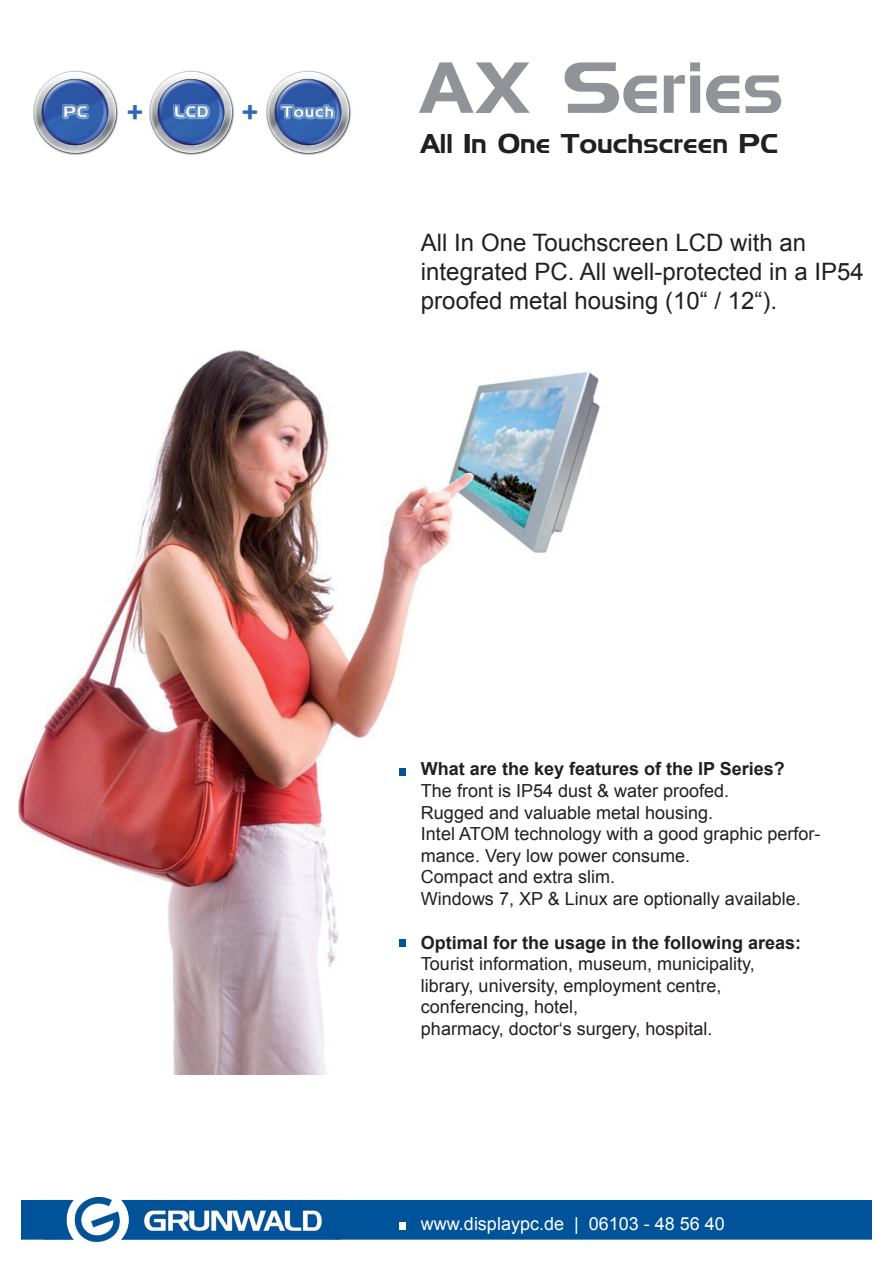
<style>
.page{position:relative;width:893px;height:1263px;background:#fff}
.page>*{position:absolute;margin:0;border:0;box-sizing:border-box;transform-origin:0 0}
.t1{font:72px "Denmark";color:#919398}
.t2{font:27px "Denmark";color:#231f20}
.t3{font:27px "Denmark";color:#2d68b3}
.t4{font:24px/28.8px "Arial";color:#231f20}
.t5{font:18px/21.6px "Arial";color:#231f20}
.t6{font:700 18px "Arial";color:#231f20}
.t7{font:18px "Arial";color:#fff}
</style>
<div class="page">
<img style="left:18px;top:350px;width:582px;height:724px">
<img style="left:21px;top:1197px;width:851px;height:44px">
<div style="left:399px;top:1222px;width:7px;height:7px;background:#fff"></div>
<div style="left:399px;top:768px;width:7px;height:7px;background:#015399"></div>
<div style="left:399px;top:939px;width:7px;height:7px;background:#015399"></div>
<img style="left:33px;top:70px;width:85px;height:85px">
<img style="left:266px;top:70px;width:85px;height:85px">
<img style="left:149px;top:70px;width:85px;height:85px">
<h2 class="t3" style="left:127px;top:95px;width:17px">+</h2>
<h2 class="t3" style="left:242px;top:95px;width:17px">+</h2>
<h1 class="t1" style="left:421px;top:44px;width:364px">AX Series</h1>
<h2 class="t2" style="left:421px;top:127px;width:358px">All In One Touchscreen PC</h2>
<h3 class="t4" style="left:421px;top:229px;width:444px">All In One Touchscreen LCD with an integrated PC. All well-protected in a IP54 proofed metal housing (10“ / 12“).</h3>
<p class="t6" style="left:421px;top:757px;width:365px">What are the key features of the IP Series?</p>
<p class="t5" style="left:421px;top:780px;width:401px">The front is IP54 dust &amp; water proofed.<br>Rugged and valuable metal housing.<br>Intel ATOM technology with a good graphic perfor&shy;mance. Very low power consume.<br>Compact and extra slim.<br>Windows 7, XP &amp; Linux are optionally available.</p>
<p class="t6" style="left:421px;top:930px;width:382px">Optimal for the usage in the following areas:</p>
<p class="t5" style="left:421px;top:953px;width:335px">Tourist information, museum, municipality, library, university, employment centre, conferencing, hotel,<br>pharmacy, doctor‘s surgery, hospital.</p>
<p class="t7" style="left:421px;top:1212px;width:305px">www.displaypc.de | 06103 - 48 56 40</p>
</div>
